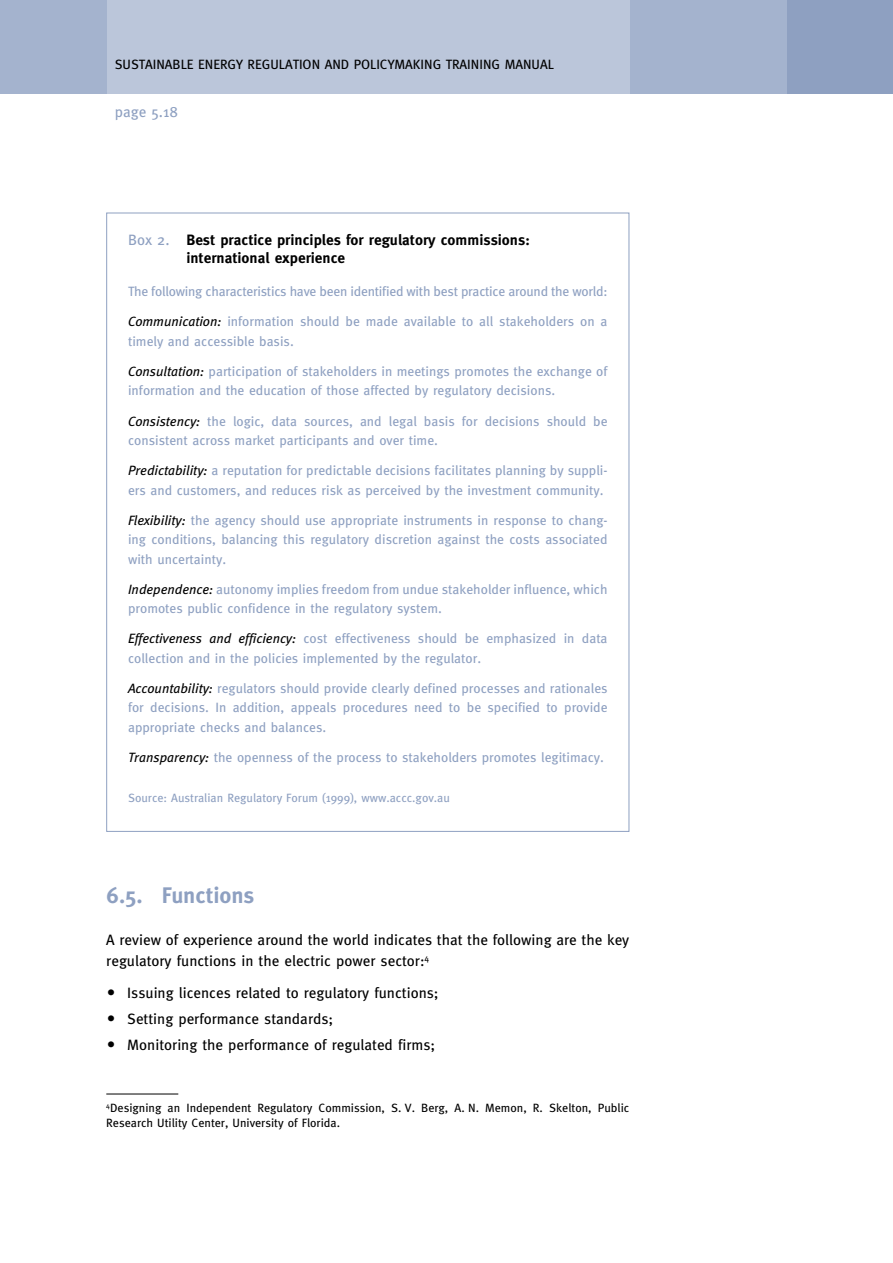
<style>
.page{position:relative;width:893px;height:1263px;background:#fff}
.page>*{position:absolute;margin:0;border:0;box-sizing:border-box;transform-origin:0 0}
.t1{font:700 22.5px "Meta";color:#8ea0c1}
.t2{font:15px/26.2px "Meta";color:#000}
.t3{font:700 15px/18px "Meta";color:#000}
.t4{font:15px "Meta";color:#8ea0c1}
.t5{font:13.5px/19.5px "Meta";color:#8ea0c1}
.t6{font:13.5px "Meta";color:#000}
.t7{font:12px/15px "Meta";color:#000}
.t8{font:12px "Meta";color:#8ea0c1}
.s1{font-weight:400;color:#8ea0c1}
.s2{font-style:italic;color:#000}
</style>
<div class="page">
<div style="left:787px;top:0;width:106px;height:94px;background:#8ea0c1"></div>
<div style="left:629px;top:0;width:158px;height:94px;background:#a4b3ce"></div>
<div style="left:106px;top:0;width:523px;height:94px;background:#bbc6da"></div>
<div style="left:0;top:0;width:106px;height:94px;background:#a4b3ce"></div>
<hr style="left:106px;top:1094px;width:72px;height:1px;background:#000">
<p class="t6" style="left:115px;top:60px;width:441px">SUSTAINABLE ENERGY REGULATION AND POLICYMAKING TRAINING MANUAL</p>
<p class="t4" style="left:115px;top:107px;width:65px">page 5.18</p>
<p class="t3" style="left:186px;top:233px;width:345px;text-indent:-58px"><span class="s1">Box 2.</span> Best practice principles for regulatory commissions: international experience</p>
<p class="t5" style="left:128px;top:283px;width:481px">The following characteristics have been identified with best practice around the world:</p>
<p class="t5" style="left:128px;top:313px;width:481px"><span class="s2">Communication:</span> information should be made available to all stakeholders on a timely and accessible basis.</p>
<p class="t5" style="left:128px;top:363px;width:481px"><span class="s2">Consultation:</span> participation of stakeholders in meetings promotes the exchange of information and the education of those affected by regulatory decisions.</p>
<p class="t5" style="left:128px;top:412px;width:481px"><span class="s2">Consistency:</span> the logic, data sources, and legal basis for decisions should be consistent across market participants and over time.</p>
<p class="t5" style="left:128px;top:462px;width:481px"><span class="s2">Predictability:</span> a reputation for predictable decisions facilitates planning by suppli&shy;ers and customers, and reduces risk as perceived by the investment community.</p>
<p class="t5" style="left:128px;top:511px;width:481px;text-align:justify"><span class="s2">Flexibility:</span> the agency should use appropriate instruments in response to chang&shy;ing conditions, balancing this regulatory discretion against the costs associated with uncertainty.</p>
<p class="t5" style="left:128px;top:580px;width:481px"><span class="s2">Independence:</span> autonomy implies freedom from undue stakeholder influence, which promotes public confidence in the regulatory system.</p>
<p class="t5" style="left:128px;top:630px;width:481px"><span class="s2">Effectiveness and efficiency:</span> cost effectiveness should be emphasized in data collection and in the policies implemented by the regulator.</p>
<p class="t5" style="left:128px;top:679px;width:481px;text-align:justify"><span class="s2">Accountability:</span> regulators should provide clearly defined processes and rationales for decisions. In addition, appeals procedures need to be specified to provide appropriate checks and balances.</p>
<p class="t5" style="left:128px;top:748px;width:478px"><span class="s2">Transparency:</span> the openness of the process to stakeholders promotes legitimacy.</p>
<p class="t8" style="left:128px;top:794px;width:323px">Source: Australian Regulatory Forum (1999), www.accc.gov.au</p>
<h1 class="t1" style="left:106px;top:888px;width:150px">6.5. Functions</h1>
<p class="t2" style="left:106px;top:931px;width:524px;line-height:21px">A review of experience around the world indicates that the following are the key regulatory functions in the electric power sector:<sup>4</sup></p>
<p class="t2" style="left:127px;top:981px;width:313px">Issuing licences related to regulatory functions;<br>Setting performance standards;<br>Monitoring the performance of regulated firms;</p>
<p class="t7" style="left:106px;top:1102px;width:524px"><sup>4</sup>Designing an Independent Regulatory Commission, S. V. Berg, A. N. Memon, R. Skelton, Public<br>Research Utility Center, University of Florida.</p>
</div>
